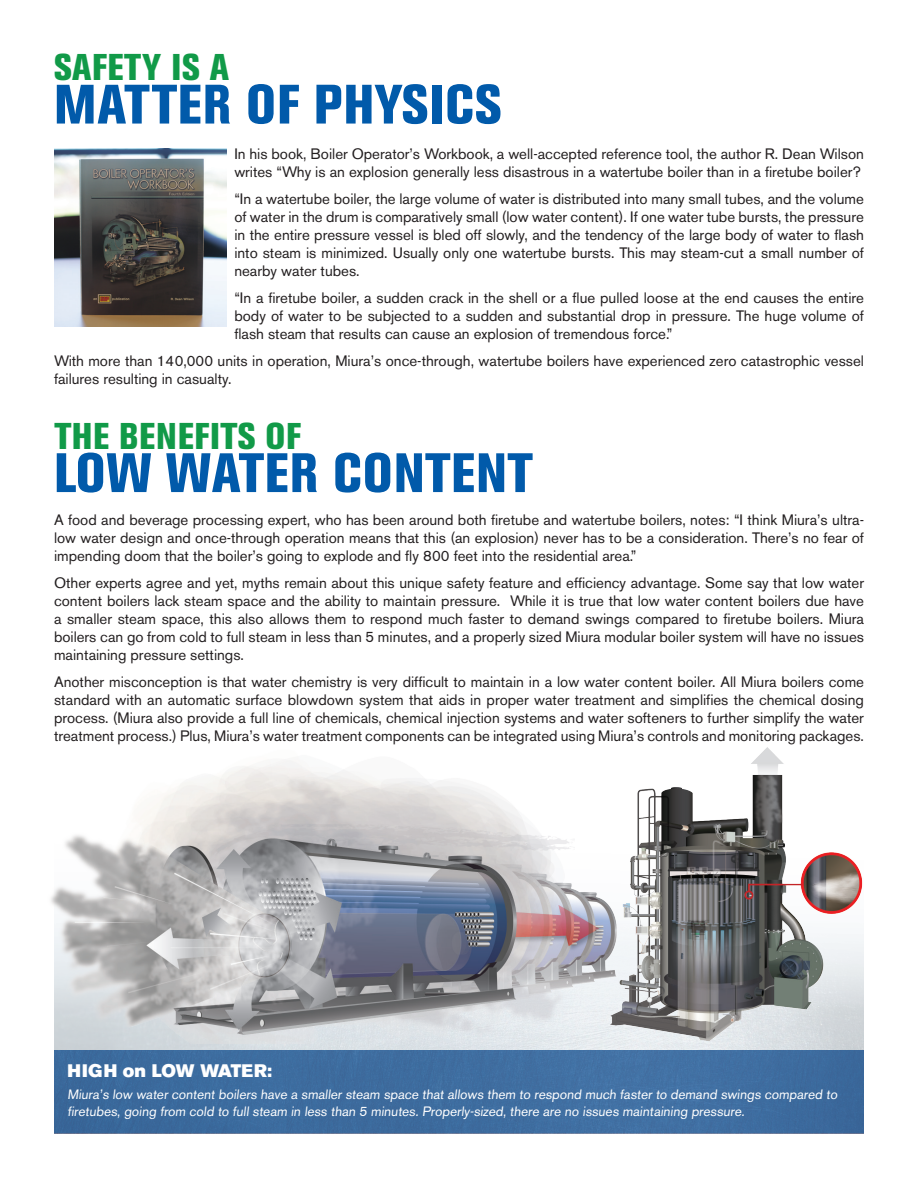
<style>
.page{position:relative;width:918px;height:1188px;background:#fff}
.page>*{position:absolute;margin:0;border:0;box-sizing:border-box;transform-origin:0 0}
.t1{font:800 condensed 54.9px "Akzidenz Grotesk BE";letter-spacing:.02em;color:#015aaa}
.t2{font:800 condensed 36.9px "Akzidenz Grotesk BE";letter-spacing:.02em;color:#119a48}
.t3{font:18px "Akzidenz Grotesk BE Super";letter-spacing:.005em;color:#fff}
.t4{font:15px/18px "Akzidenz Grotesk BE";color:#231f20;text-align:justify}
.t5{font:13.5px/16.2px "Akzidenz Grotesk BE";color:#fff}
</style>
<div class="page">
<img style="left:54px;top:149px;width:173px;height:177px">
<img style="left:51px;top:747px;width:813px;height:296px">
<div style="left:54px;top:1050px;width:810px;height:83px;background:#3d6c9f"></div>
<p class="t2" style="left:54px;top:46px;width:177px">SAFETY IS A</p>
<p class="t1" style="left:54px;top:73px;width:449px">MATTER OF PHYSICS</p>
<p class="t4" style="left:234px;top:145px;width:631px">In his book, Boiler Operator’s Workbook, a well-accepted reference tool, the author R. Dean Wilson writes “Why is an explosion generally less disastrous in a watertube boiler than in a firetube boiler?</p>
<p class="t4" style="left:234px;top:190px;width:631px">“In a watertube boiler, the large volume of water is distributed into many small tubes, and the volume of water in the drum is comparatively small (low water content). If one water tube bursts, the pressure in the entire pressure vessel is bled off slowly, and the tendency of the large body of water to flash into steam is minimized. Usually only one watertube bursts. This may steam-cut a small number of nearby water tubes.</p>
<p class="t4" style="left:234px;top:289px;width:631px">“In a firetube boiler, a sudden crack in the shell or a flue pulled loose at the end causes the entire body of water to be subjected to a sudden and substantial drop in pressure. The huge volume of flash steam that results can cause an explosion of tremendous force.”</p>
<p class="t4" style="left:54px;top:352px;width:812px">With more than 140,000 units in operation, Miura’s once-through, watertube boilers have experienced zero catastrophic vessel failures resulting in casualty.</p>
<p class="t2" style="left:54px;top:414px;width:248px">THE BENEFITS OF</p>
<p class="t1" style="left:54px;top:441px;width:481px">LOW WATER CONTENT</p>
<p class="t4" style="left:54px;top:511px;width:812px">A food and beverage processing expert, who has been around both firetube and watertube boilers, notes: “I think Miura’s ultra&shy;low water design and once-through operation means that this (an explosion) never has to be a consideration. There’s no fear of impending doom that the boiler’s going to explode and fly 800 feet into the residential area.”</p>
<p class="t4" style="left:54px;top:574px;width:812px">Other experts agree and yet, myths remain about this unique safety feature and efficiency advantage. Some say that low water content boilers lack steam space and the ability to maintain pressure. While it is true that low water content boilers due have a smaller steam space, this also allows them to respond much faster to demand swings compared to firetube boilers. Miura boilers can go from cold to full steam in less than 5 minutes, and a properly sized Miura modular boiler system will have no issues maintaining pressure settings.</p>
<p class="t4" style="left:54px;top:673px;width:812px">Another misconception is that water chemistry is very difficult to maintain in a low water content boiler. All Miura boilers come standard with an automatic surface blowdown system that aids in proper water treatment and simplifies the chemical dosing process. (Miura also provide a full line of chemicals, chemical injection systems and water softeners to further simplify the water treatment process.) Plus, Miura’s water treatment components can be integrated using Miura’s controls and monitoring packages.</p>
<p class="t3" style="left:68px;top:1060px;width:206px">HIGH on LOW WATER:</p>
<p class="t5" style="left:68px;top:1087px;width:773px">Miura’s low water content boilers have a smaller steam space that allows them to respond much faster to demand swings compared to firetubes, going from cold to full steam in less than 5 minutes. Properly-sized, there are no issues maintaining pressure.</p>
</div>
